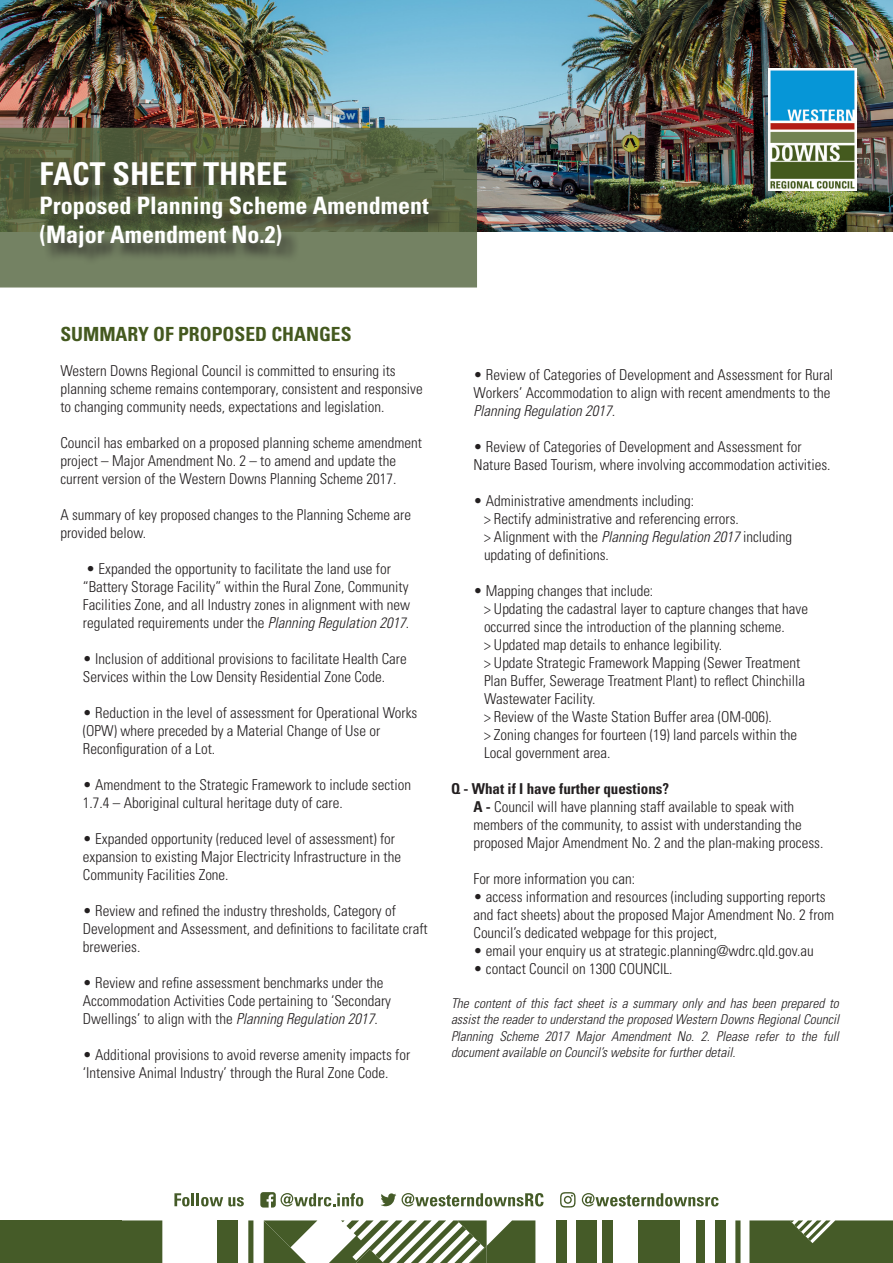
<style>
.page{position:relative;width:893px;height:1263px;background:#fff}
.page>*{position:absolute;margin:0;border:0;box-sizing:border-box;transform-origin:0 0}
.t1{font:700 condensed 31.5px "Univers LT Std";color:#fff}
.t2{font:700 condensed 24px "Univers LT Std";color:#fff}
.t3{font:700 condensed 19.5px "Univers LT Std";color:#44591f}
.t4{font:300 condensed 15px/18px "Univers LT Std";color:#231f20}
.t5{font:700 condensed 15px "Univers LT Std";color:#231f20}
.t6{font:italic 300 condensed 13.5px/16.2px "Univers LT Std";color:#231f20;text-align:justify}
.s1{font-style:italic}
.s2{font-weight:700}
</style>
<div class="page">
<div style="left:0;top:1220px;width:122px;height:43px;background:#455b28"></div>
<div style="left:122px;top:1220px;width:40px;height:43px;background:#455b28"></div>
<div style="left:696px;top:1220px;width:9px;height:43px;background:#455b28"></div>
<div style="left:715px;top:1220px;width:10px;height:43px;background:#455b28"></div>
<svg style="left:735px;top:1220px;width:5px;height:43px"></svg>
<div style="left:576px;top:1220px;width:21px;height:43px;background:#455b28"></div>
<div style="left:638px;top:1220px;width:41px;height:43px;background:#455b28"></div>
<div style="left:602px;top:1220px;width:10px;height:43px;background:#455b28"></div>
<div style="left:561px;top:1220px;width:5px;height:43px;background:#455b28"></div>
<div style="left:556px;top:1220px;width:5px;height:43px;background:#455b28"></div>
<div style="left:218px;top:1220px;width:10px;height:43px;background:#455b28"></div>
<div style="left:228px;top:1220px;width:10px;height:43px;background:#455b28"></div>
<svg style="left:248px;top:1220px;width:5px;height:43px"></svg>
<svg style="left:264px;top:1220px;width:53px;height:43px"></svg>
<svg style="left:749px;top:1220px;width:144px;height:43px;background:#506435"></svg>
<svg style="left:329px;top:1220px;width:206px;height:43px"></svg>
<svg style="left:174px;top:1193px;width:70px;height:13px"></svg>
<svg style="left:260px;top:1192px;width:103px;height:15px"></svg>
<svg style="left:380px;top:1193px;width:16px;height:13px"></svg>
<svg style="left:402px;top:1193px;width:141px;height:13px"></svg>
<svg style="left:560px;top:1192px;width:16px;height:15px"></svg>
<svg style="left:582px;top:1193px;width:136px;height:13px"></svg>
<img style="left:0;top:0;width:893px;height:232px">
<svg style="left:0;top:128px;width:477px;height:159px;background:#636f4e"></svg>
<div style="left:43px;top:165px;width:404px;height:101px;background:#231f20;opacity:.75"></div>
<img style="left:768px;top:69px;width:88px;height:122px">
<p class="t1" style="left:40px;top:155px;width:249px">FACT SHEET THREE</p>
<p class="t2" style="left:40px;top:191px;width:391px">Proposed Planning Scheme Amendment</p>
<p class="t2" style="left:40px;top:220px;width:244px">(Major Amendment No.2)</p>
<p class="t3" style="left:60px;top:322px;width:293px">SUMMARY OF PROPOSED CHANGES</p>
<p class="t4" style="left:60px;top:361px;width:364px">Western Downs Regional Council is committed to ensuring its planning scheme remains contemporary, consistent and responsive to changing community needs, expectations and legislation.</p>
<p class="t4" style="left:60px;top:433px;width:363px">Council has embarked on a proposed planning scheme amendment project – Major Amendment No. 2 – to amend and update the current version of the Western Downs Planning Scheme 2017.</p>
<p class="t4" style="left:60px;top:505px;width:352px">A summary of key proposed changes to the Planning Scheme are provided below.</p>
<p class="t4" style="left:83px;top:559px;width:329px">• Expanded the opportunity to facilitate the land use for “Battery Storage Facility” within the Rural Zone, Community Facilities Zone, and all Industry zones in alignment with new regulated requirements under the <span class="s1">Planning Regulation 2017</span>.</p>
<p class="t4" style="left:83px;top:649px;width:325px">• Inclusion of additional provisions to facilitate Health Care<br>Services within the Low Density Residential Zone Code.</p>
<p class="t4" style="left:83px;top:703px;width:336px">• Reduction in the level of assessment for Operational Works (OPW) where preceded by a Material Change of Use or<br>Reconfiguration of a Lot.</p>
<p class="t4" style="left:83px;top:775px;width:330px">• Amendment to the Strategic Framework to include section<br>1.7.4 – Aboriginal cultural heritage duty of care.</p>
<p class="t4" style="left:83px;top:829px;width:320px">• Expanded opportunity (reduced level of assessment) for expansion to existing Major Electricity Infrastructure in the<br>Community Facilities Zone.</p>
<p class="t4" style="left:83px;top:901px;width:346px">• Review and refined the industry thresholds, Category of<br>Development and Assessment, and definitions to facilitate craft breweries.</p>
<p class="t4" style="left:83px;top:973px;width:310px">• Review and refine assessment benchmarks under the<br>Accommodation Activities Code pertaining to ‘Secondary<br>Dwellings’ to align with the <span class="s1">Planning Regulation 2017</span>.</p>
<p class="t4" style="left:83px;top:1045px;width:329px">• Additional provisions to avoid reverse amenity impacts for ‘Intensive Animal Industry’ through the Rural Zone Code.</p>
<p class="t4" style="left:473px;top:366px;width:361px">• Review of Categories of Development and Assessment for Rural<br>Workers’ Accommodation to align with recent amendments to the<br><span class="s1">Planning Regulation 2017.</span></p>
<p class="t4" style="left:473px;top:438px;width:359px">• Review of Categories of Development and Assessment for<br>Nature Based Tourism, where involving accommodation activities.</p>
<p class="t4" style="left:473px;top:492px;width:222px">• Administrative amendments including:</p>
<p class="t4" style="left:484px;top:510px;width:256px">&gt; Rectify administrative and referencing errors.</p>
<p class="t4" style="left:484px;top:528px;width:310px">&gt; Alignment with the <span class="s1">Planning Regulation 2017</span> including updating of definitions.</p>
<p class="t4" style="left:473px;top:582px;width:181px">• Mapping changes that include:</p>
<p class="t4" style="left:484px;top:600px;width:325px">&gt; Updating the cadastral layer to capture changes that have occurred since the introduction of the planning scheme.</p>
<p class="t4" style="left:484px;top:636px;width:240px">&gt; Updated map details to enhance legibility.</p>
<p class="t4" style="left:484px;top:654px;width:322px">&gt; Update Strategic Framework Mapping (Sewer Treatment<br>Plan Buffer, Sewerage Treatment Plant) to reflect Chinchilla<br>Wastewater Facility.</p>
<p class="t4" style="left:484px;top:708px;width:289px">&gt; Review of the Waste Station Buffer area (OM-006).</p>
<p class="t4" style="left:484px;top:726px;width:315px">&gt; Zoning changes for fourteen (19) land parcels within the<br>Local government area.</p>
<p class="t5" style="left:451px;top:779px;width:220px">Q - What if I have further questions?</p>
<p class="t4" style="left:473px;top:798px;width:351px"><span class="s2">A -</span> Council will have planning staff available to speak with members of the community, to assist with understanding the proposed Major Amendment No. 2 and the plan-making process.</p>
<p class="t4" style="left:473px;top:870px;width:163px">For more information you can:</p>
<p class="t4" style="left:473px;top:888px;width:362px">• access information and resources (including supporting reports and fact sheets) about the proposed Major Amendment No. 2 from<br>Council’s dedicated webpage for this project,</p>
<p class="t4" style="left:473px;top:942px;width:342px">• email your enquiry us at strategic.planning@wdrc.qld.gov.au</p>
<p class="t4" style="left:473px;top:960px;width:201px">• contact Council on 1300 COUNCIL.</p>
<p class="t6" style="left:451px;top:995px;width:389px">The content of this fact sheet is a summary only and has been prepared to assist the reader to understand the proposed Western Downs Regional Council Planning Scheme 2017 Major Amendment No. 2. Please refer to the full document available on Council’s website for further detail.</p>
</div>
